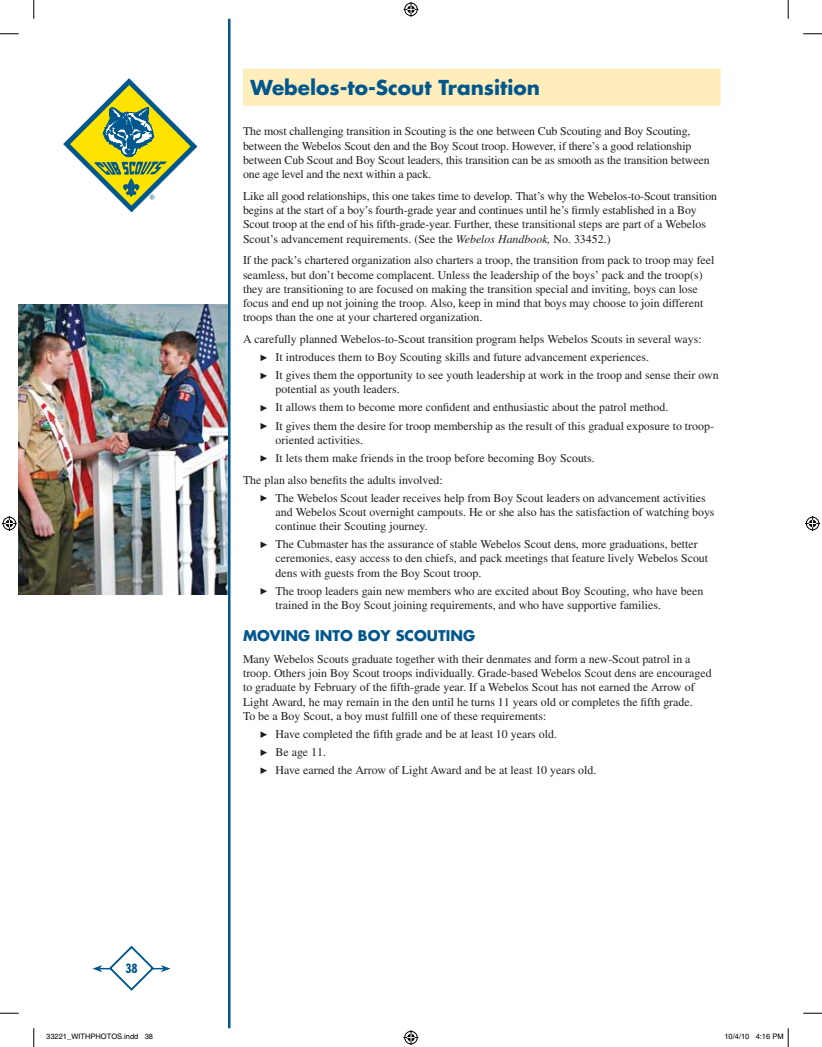
<style>
.page{position:relative;width:822px;height:1047px;background:#fff}
.page>*{position:absolute;margin:0;border:0;box-sizing:border-box;transform-origin:0 0}
.t1{font:700 20px "Futura";color:#00578d}
.t2{font:700 14.38px "Futura";color:#00578d}
.t3{font:700 condensed 12.5px "Futura";color:#00578d}
.t4{font:11.88px/14.2px "Times";color:#231f20}
.t5{font:7.5px "Helvetica";color:#000}
.s1{font-style:italic}
</style>
<div class="page">
<svg style="left:64px;top:79px;width:133px;height:133px"></svg>
<hr style="left:100px;top:967px;width:63px;height:2px;background:#00578d">
<svg style="left:92px;top:965px;width:10px;height:7px"></svg>
<svg style="left:161px;top:965px;width:9px;height:7px"></svg>
<svg style="left:108px;top:945px;width:47px;height:46px"></svg>
<img style="left:19px;top:305px;width:209px;height:289px">
<div style="left:243px;top:68px;width:477px;height:38px;background:#ffeebc"></div>
<svg style="left:260px;top:354px;width:7px;height:7px"></svg>
<svg style="left:260px;top:372px;width:7px;height:7px"></svg>
<svg style="left:260px;top:405px;width:7px;height:6px"></svg>
<svg style="left:260px;top:423px;width:7px;height:6px"></svg>
<svg style="left:260px;top:455px;width:7px;height:6px"></svg>
<svg style="left:260px;top:495px;width:7px;height:6px"></svg>
<svg style="left:260px;top:541px;width:7px;height:7px"></svg>
<svg style="left:260px;top:588px;width:7px;height:6px"></svg>
<svg style="left:260px;top:731px;width:7px;height:6px"></svg>
<svg style="left:260px;top:749px;width:7px;height:6px"></svg>
<svg style="left:260px;top:767px;width:7px;height:6px"></svg>
<hr style="left:228px;top:19px;width:2px;height:1009px;background:#00578d">
<svg style="left:0;top:33px;width:19px;height:2px"></svg>
<svg style="left:803px;top:33px;width:18px;height:2px"></svg>
<svg style="left:0;top:1012px;width:19px;height:1px"></svg>
<svg style="left:803px;top:1012px;width:18px;height:1px"></svg>
<svg style="left:33px;top:0;width:2px;height:19px"></svg>
<svg style="left:33px;top:1028px;width:2px;height:18px"></svg>
<svg style="left:787px;top:0;width:1px;height:19px"></svg>
<svg style="left:403px;top:2px;width:15px;height:15px"></svg>
<svg style="left:403px;top:1030px;width:15px;height:14px"></svg>
<svg style="left:2px;top:516px;width:15px;height:15px"></svg>
<svg style="left:805px;top:516px;width:14px;height:15px"></svg>
<svg style="left:787px;top:1028px;width:1px;height:18px"></svg>
<p class="t3" style="left:125px;top:963px;width:14px">38</p>
<h1 class="t1" style="left:250px;top:78px;width:291px">Webelos-to-Scout Transition</h1>
<p class="t4" style="left:243px;top:125px;width:468px">The most challenging transition in Scouting is the one between Cub Scouting and Boy Scouting, between the Webelos Scout den and the Boy Scout troop. However, if there’s a good relationship between Cub Scout and Boy Scout leaders, this transition can be as smooth as the transition between one age level and the next within a pack.</p>
<p class="t4" style="left:243px;top:190px;width:475px">Like all good relationships, this one takes time to develop. That’s why the Webelos-to-Scout transition begins at the start of a boy’s fourth-grade year and continues until he’s firmly established in a Boy Scout troop at the end of his fifth-grade-year. Further, these transitional steps are part of a Webelos Scout’s advancement requirements. (See the <span class="s1">Webelos Handbook,</span> No. 33452.)</p>
<p class="t4" style="left:243px;top:254px;width:473px">If the pack’s chartered organization also charters a troop, the transition from pack to troop may feel seamless, but don’t become complacent. Unless the leadership of the boys’ pack and the troop(s) they are transitioning to are focused on making the transition special and inviting, boys can lose focus and end up not joining the troop. Also, keep in mind that boys may choose to join different troops than the one at your chartered organization.</p>
<p class="t4" style="left:275px;top:331px;width:444px;line-height:18px;text-indent:-33px">A carefully planned Webelos-to-Scout transition program helps Webelos Scouts in several ways:<br>It introduces them to Boy Scouting skills and future advancement experiences.<br>It gives them the opportunity to see youth leadership at work in the troop and sense their own</p>
<p class="t4" style="left:275px;top:381px;width:439px;line-height:18px">potential as youth leaders.<br>It allows them to become more confident and enthusiastic about the patrol method.<br>It gives them the desire for troop membership as the result of this gradual exposure to troop-</p>
<p class="t4" style="left:275px;top:432px;width:321px;line-height:18px">oriented activities.<br>It lets them make friends in the troop before becoming Boy Scouts.</p>
<p class="t4" style="left:275px;top:471px;width:431px;line-height:18px;text-indent:-33px">The plan also benefits the adults involved:<br>The Webelos Scout leader receives help from Boy Scout leaders on advancement activities</p>
<p class="t4" style="left:275px;top:505px;width:440px">and Webelos Scout overnight campouts. He or she also has the satisfaction of watching boys continue their Scouting journey.</p>
<p class="t4" style="left:275px;top:538px;width:434px">The Cubmaster has the assurance of stable Webelos Scout dens, more graduations, better ceremonies, easy access to den chiefs, and pack meetings that feature lively Webelos Scout dens with guests from the Boy Scout troop.</p>
<p class="t4" style="left:275px;top:584px;width:429px">The troop leaders gain new members who are excited about Boy Scouting, who have been trained in the Boy Scout joining requirements, and who have supportive families.</p>
<p class="t2" style="left:243px;top:629px;width:233px">MOVING INTO BOY SCOUTING</p>
<p class="t4" style="left:243px;top:652px;width:470px">Many Webelos Scouts graduate together with their denmates and form a new-Scout patrol in a troop. Others join Boy Scout troops individually. Grade-based Webelos Scout dens are encouraged to graduate by February of the fifth-grade year. If a Webelos Scout has not earned the Arrow of Light Award, he may remain in the den until he turns 11 years old or completes the fifth grade.<br>To be a Boy Scout, a boy must fulfill one of these requirements:</p>
<p class="t4" style="left:275px;top:726px;width:322px;line-height:18px">Have completed the fifth grade and be at least 10 years old.<br>Be age 11.<br>Have earned the Arrow of Light Award and be at least 10 years old.</p>
<p class="t5" style="left:46px;top:1033px;width:108px">33221_WITHPHOTOS.indd 38</p>
<p class="t5" style="left:724px;top:1033px;width:61px">10/4/10 4:16 PM</p>
</div>
